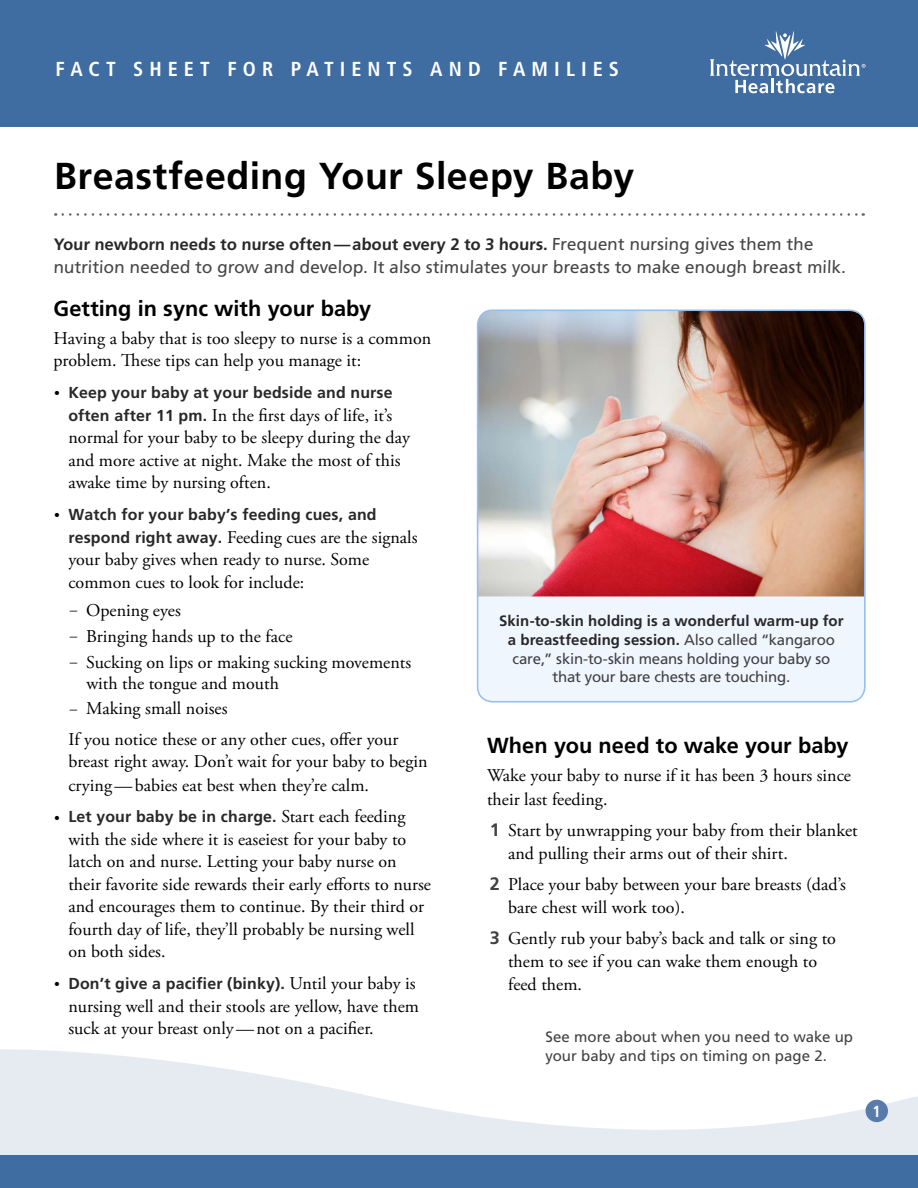
<style>
.page{position:relative;width:918px;height:1188px;background:#fff}
.page>*{position:absolute;margin:0;border:0;box-sizing:border-box;transform-origin:0 0}
.Title__h1{font:700 37.5px "Frutiger LT Std";letter-spacing:.015em;color:#000}
.Level_1__h2{font:700 21.75px "Frutiger LT Std";color:#000}
.t1{font:700 condensed 20.25px "Frutiger LT Std";letter-spacing:.3em;color:#fff}
.Main{font:18px/22.5px "Adobe Garamond Pro";color:#000}
.Opening_paragraph{font:17.25px "Frutiger LT Std";color:#464547}
.Opening_paragraph-2{font:700 16.5px "Frutiger LT Std";color:#292829}
.Page_Number{font:700 condensed 16.2px "Frutiger LT Std";color:#fff}
.t2{font:700 15.9px "Frutiger LT Std";letter-spacing:.01em;color:#292829}
.sentence_case_-_cntr{font:15px/18.8px "Frutiger LT Std";letter-spacing:-.015em;color:#414042;text-align:center}
.Main_table{font:15px/19.2px "Frutiger LT Std";letter-spacing:.005em;color:#414042}
.s1{font-weight:400;font-size:17.25px;color:#464547}
.s2{font-family:"Adobe Garamond Pro";font-weight:400;font-size:15px;color:#000}
.s3{font-family:"Frutiger LT Std";font-weight:700;font-size:15.9px;color:#292829}
.s4{font-size:15px}
.s5{font-family:"Adobe Garamond Pro";font-weight:400;font-size:18px;color:#000}
.s6{font-weight:700;color:#292829}
.s7{font-family:"Frutiger LT Std";font-weight:700;color:#414042}
</style>
<div class="page">
<svg style="left:0;top:1049px;width:918px;height:107px;fill:#e6ebf2"></svg>
<div style="left:0;top:1156px;width:918px;height:32px;background:#3f6ca1"></div>
<div style="left:0;top:0;width:918px;height:127px;background:#3f6ca1"></div>
<svg style="left:710px;top:31px;width:156px;height:62px"></svg>
<div style="left:866px;top:1100px;width:22px;height:22px;background:#587bac;border-radius:50%"></div>
<svg style="left:63px;top:213px;width:801px;height:3px"></svg>
<div style="left:478px;top:310px;width:387px;height:392px;background:#f0f6fd;border-radius:15px"></div>
<img style="left:478px;top:310px;width:385px;height:286px">
<div style="left:477px;top:309px;width:389px;height:394px;border:2px solid #97bef0;border-radius:15px"></div>
<p class="t1" style="left:56px;top:57px;width:565px">FACT SHEET FOR PATIENTS AND FAMILIES</p>
<p class="Title__h1" style="left:54px;top:154px;width:582px">Breastfeeding Your Sleepy Baby</p>
<p class="Opening_paragraph-2" style="left:53px;top:235px;width:762px">Your newborn needs to nurse often—about every 2 to 3 hours. <span class="s1">Frequent nursing gives them the</span></p>
<p class="Opening_paragraph" style="left:53px;top:257px;width:795px">nutrition needed to grow and develop. It also stimulates your breasts to make enough breast milk.</p>
<p class="Level_1__h2" style="left:53px;top:296px;width:319px">Getting in sync with your baby</p>
<p class="Main" style="left:53px;top:328px;width:379px">Having a baby that is too sleepy to nurse is a common problem. These tips can help you manage it:</p>
<p class="t2" style="left:54px;top:383px;width:340px"><span class="s2">•</span> Keep your baby at your bedside and nurse</p>
<p class="Main" style="left:68px;top:404px;width:343px"><span class="s3">often after 11 pm.</span> In the first days of life, it’s normal for your baby to be sleepy during the day and more active at night. Make the most of this awake time by nursing often.</p>
<p class="t2" style="left:54px;top:505px;width:324px"><span class="s2">•</span> Watch for your baby’s feeding cues, and</p>
<p class="Main" style="left:68px;top:526px;width:351px"><span class="s3">respond right away.</span> Feeding cues are the signals your baby gives when ready to nurse. Some common cues to look for include:</p>
<p class="Main" style="left:70px;top:599px;width:112px"><span class="s4">–</span> Opening eyes</p>
<p class="Main" style="left:70px;top:625px;width:224px"><span class="s4">–</span> Bringing hands up to the face</p>
<p class="Main" style="left:86px;top:652px;width:326px;line-height:21px;text-indent:-16px"><span class="s4">–</span> Sucking on lips or making sucking movements with the tongue and mouth</p>
<p class="Main" style="left:70px;top:698px;width:159px"><span class="s4">–</span> Making small noises</p>
<p class="Main" style="left:68px;top:728px;width:361px">If you notice these or any other cues, offer your breast right away. Don’t wait for your baby to begin crying—babies eat best when they’re calm.</p>
<p class="t2" style="left:54px;top:808px;width:353px"><span class="s2">•</span> Let your baby be in charge. <span class="s5">Start each feeding</span></p>
<p class="Main" style="left:68px;top:829px;width:364px">with the side where it is easeiest for your baby to latch on and nurse. Letting your baby nurse on their favorite side rewards their early efforts to nurse and encourages them to continue. By their third or fourth day of life, they’ll probably be nursing well on both sides.</p>
<p class="t2" style="left:54px;top:974px;width:363px"><span class="s2">•</span> Don’t give a pacifier (binky). <span class="s5">Until your baby is</span></p>
<p class="Main" style="left:68px;top:995px;width:352px">nursing well and their stools are yellow, have them suck at your breast only—not on a pacifier.</p>
<p class="sentence_case_-_cntr" style="left:499px;top:612px;width:346px"><span class="s6">Skin-to-skin holding is a wonderful warm-up for a breastfeeding session.</span> Also called “kangaroo care,” skin-to-skin means holding your baby so that your bare chests are touching.</p>
<p class="Level_1__h2" style="left:487px;top:733px;width:363px">When you need to wake your baby</p>
<p class="Main" style="left:487px;top:765px;width:366px;line-height:23.2px">Wake your baby to nurse if it has been 3 hours since their last feeding.</p>
<p class="Main" style="left:508px;top:819px;width:351px;line-height:23.2px;text-indent:-18px"><span class="s7">1</span> Start by unwrapping your baby from their blanket and pulling their arms out of their shirt.</p>
<p class="Main" style="left:508px;top:873px;width:339px;line-height:23.2px;text-indent:-18px"><span class="s7">2</span> Place your baby between your bare breasts (dad’s bare chest will work too).</p>
<p class="Main" style="left:508px;top:927px;width:329px;line-height:23.2px;text-indent:-18px"><span class="s7">3</span> Gently rub your baby’s back and talk or sing to them to see if you can wake them enough to feed them.</p>
<p class="Main_table" style="left:545px;top:1027px;width:309px">See more about when you need to wake up your baby and tips on timing on page 2.</p>
<p class="Page_Number" style="left:873px;top:1101px;width:10px">1</p>
</div>
